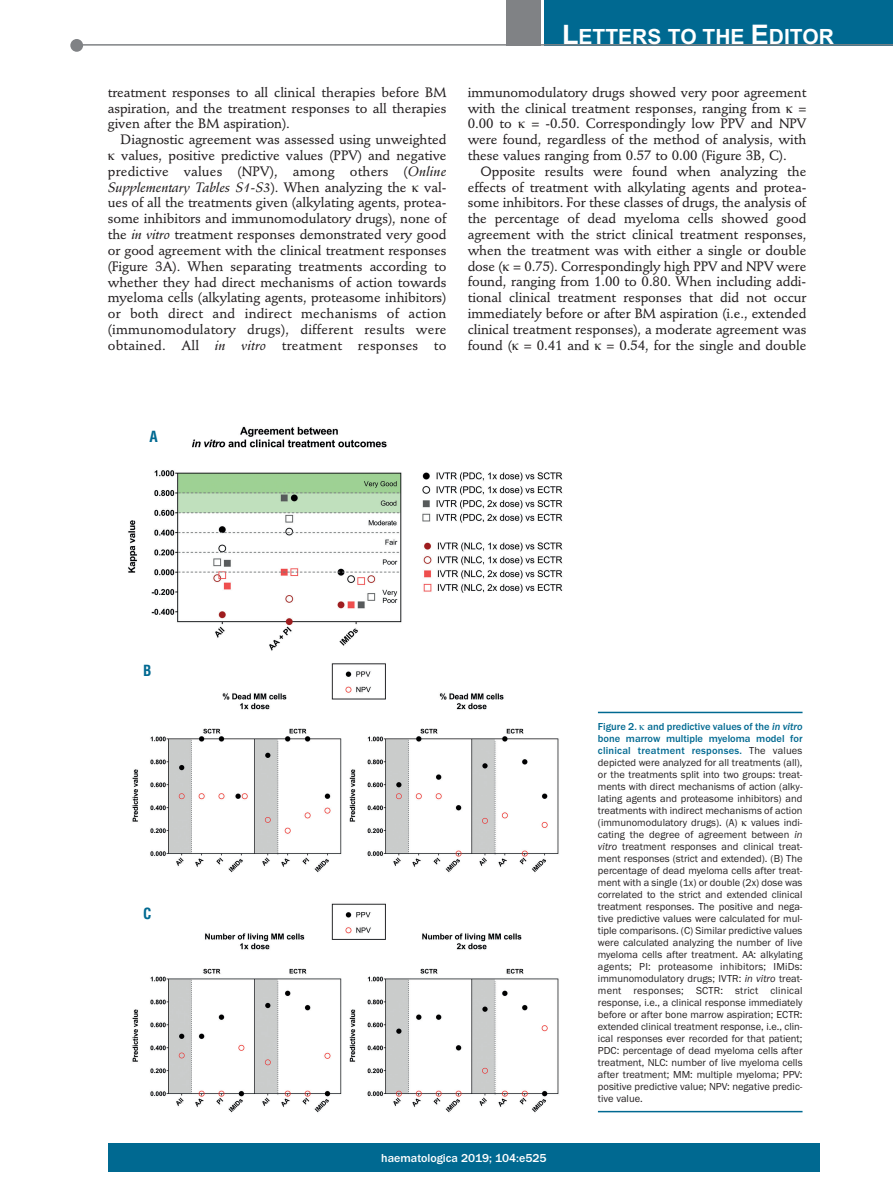
<style>
.page{position:relative;width:893px;height:1191px;background:#fff}
.page>*{position:absolute;margin:0;border:0;box-sizing:border-box;transform-origin:0 0}
.t1{font:700 21px "Arial";color:#fff}
.t2{font:700 condensed 15px "Helvetica";color:#006991}
.t3{font:500 13.5px/15.8px "Stempel Schneidler";letter-spacing:-.005em;color:#231f20;text-align:justify}
.t4{font:italic 13.5px "Stempel Schneidler Med";letter-spacing:-.005em;color:#231f20}
.t5{font:500 12px "Franklin Gothic";color:#fff}
.t6{font:10.5px/12px "Franklin Gothic";color:#231f20;text-align:justify}
.s1{font-family:"Stempel Schneidler Med";font-weight:400;font-style:italic}
.s2{font-family:"Stempel Schneidler";font-weight:500;font-style:normal}
.s3{font-size:27px}
.s4{font-weight:500;color:#006991}
.s5{font-weight:500;font-style:italic;color:#006991}
.s6{font-style:italic}
</style>
<div class="page">
<div style="left:107px;top:1143px;width:713px;height:28px;background:#006991"></div>
<div style="left:544px;top:0;width:349px;height:45px;background:#006991"></div>
<div style="left:506px;top:0;width:34px;height:45px;background:#808285"></div>
<div style="left:70px;top:39px;width:13px;height:13px;background:#808285;border-radius:50%"></div>
<hr style="left:78px;top:44px;width:815px;height:2px;background:#808285">
<img style="left:128px;top:426px;width:435px;height:687px">
<hr style="left:598px;top:711px;width:204px;height:2px;background:#006991">
<hr style="left:598px;top:1110px;width:204px;height:2px;background:#006991">
<p class="t3" style="left:108px;top:86px;width:340px">treatment responses to all clinical therapies before BM aspiration, and the treatment responses to all therapies given after the BM aspiration).</p>
<p class="t3" style="left:108px;top:133px;width:340px;text-align:right">Diagnostic agreement was assessed using unweighted values, positive predictive values (PPV) and negative predictive values (NPV), among others (<span class="s1">Online</span></p>
<p class="t4" style="left:108px;top:181px;width:300px">Supplementary Tables S1-S3<span class="s2">). When analyzing the</span></p>
<p class="t3" style="left:108px;top:180px;width:340px;text-indent:316px">val&shy;ues of all the treatments given (alkylating agents, protea&shy;some inhibitors and immunomodulatory drugs), none of the <span class="s1">in vitro</span> treatment responses demonstrated very good or good agreement with the clinical treatment responses (Figure 3A). When separating treatments according to whether they had direct mechanisms of action towards myeloma cells (alkylating agents, proteasome inhibitors) or both direct and indirect mechanisms of action (immunomodulatory drugs), different results were obtained. All <span class="s1">in vitro</span> treatment responses to</p>
<h1 class="t1" style="left:562px;top:25px;width:273px"><span class="s3">L</span>ETTERS TO THE <span class="s3">E</span>DITOR</h1>
<p class="t3" style="left:468px;top:86px;width:340px">immunomodulatory drugs showed very poor agreement with the clinical treatment responses, ranging from</p>
<p class="t3" style="left:798px;top:101px;width:10px">=</p>
<p class="t3" style="left:468px;top:117px;width:340px;text-indent:64px">= -0.50. Correspondingly low PPV and NPV were found, regardless of the method of analysis, with these values ranging from 0.57 to 0.00 (Figure 3B, C).</p>
<p class="t3" style="left:468px;top:165px;width:340px;text-indent:13px">Opposite results were found when analyzing the effects of treatment with alkylating agents and protea&shy;some inhibitors. For these classes of drugs, the analysis of the percentage of dead myeloma cells showed good agreement with the strict clinical treatment responses, when the treatment was with either a single or double dose ( = 0.75). Correspondingly high PPV and NPV were found, ranging from 1.00 to 0.80. When including addi&shy;tional clinical treatment responses that did not occur immediately before or after BM aspiration (i.e., extended clinical treatment responses), a moderate agreement was found ( = 0.41 and</p>
<p class="t3" style="left:468px;top:117px;width:46px">0.00 to</p>
<p class="t3" style="left:607px;top:338px;width:201px">= 0.54, for the single and double</p>
<p class="t2" style="left:149px;top:428px;width:10px">A</p>
<p class="t2" style="left:143px;top:662px;width:10px">B</p>
<p class="t2" style="left:143px;top:905px;width:10px">C</p>
<p class="t6" style="left:598px;top:720px;width:206px"><span class="s4">Figure 2. and predictive values of the</span> <span class="s5">in vitro </span><span class="s4">bone marrow multiple myeloma model for clinical treatment responses.</span> The values depicted were analyzed for all treatments (all), or the treatments split into two groups: treat&shy;ments with direct mechanisms of action (alky&shy;lating agents and proteasome inhibitors) and treatments with indirect mechanisms of action (immunomodulatory drugs). (A)</p>
<p class="t6" style="left:598px;top:816px;width:206px;text-indent:153px">values indi&shy;cating the degree of agreement between <span class="s6">in vitro</span> treatment responses and clinical treat&shy;ment responses (strict and extended). (B) The percentage of dead myeloma cells after treat&shy;ment with a single (1x) or double (2x) dose was correlated to the strict and extended clinical treatment responses. The positive and nega&shy;tive predictive values were calculated for mul&shy;tiple comparisons. (C) Similar predictive values were calculated analyzing the number of live myeloma cells after treatment. AA: alkylating agents; PI: proteasome inhibitors; IMiDs: immunomodulatory drugs; IVTR: <span class="s6">in vitro</span> treat&shy;ment responses; SCTR: strict clinical response, i.e., a clinical response immediately before or after bone marrow aspiration; ECTR: extended clinical treatment response, i.e., clin&shy;ical responses ever recorded for that patient; PDC: percentage of dead myeloma cells after treatment, NLC: number of live myeloma cells after treatment; MM: multiple myeloma; PPV: positive predictive value; NPV: negative predic&shy;tive value.</p>
<p class="t5" style="left:381px;top:1150px;width:167px">haematologica 2019; 104:e525</p>
</div>
